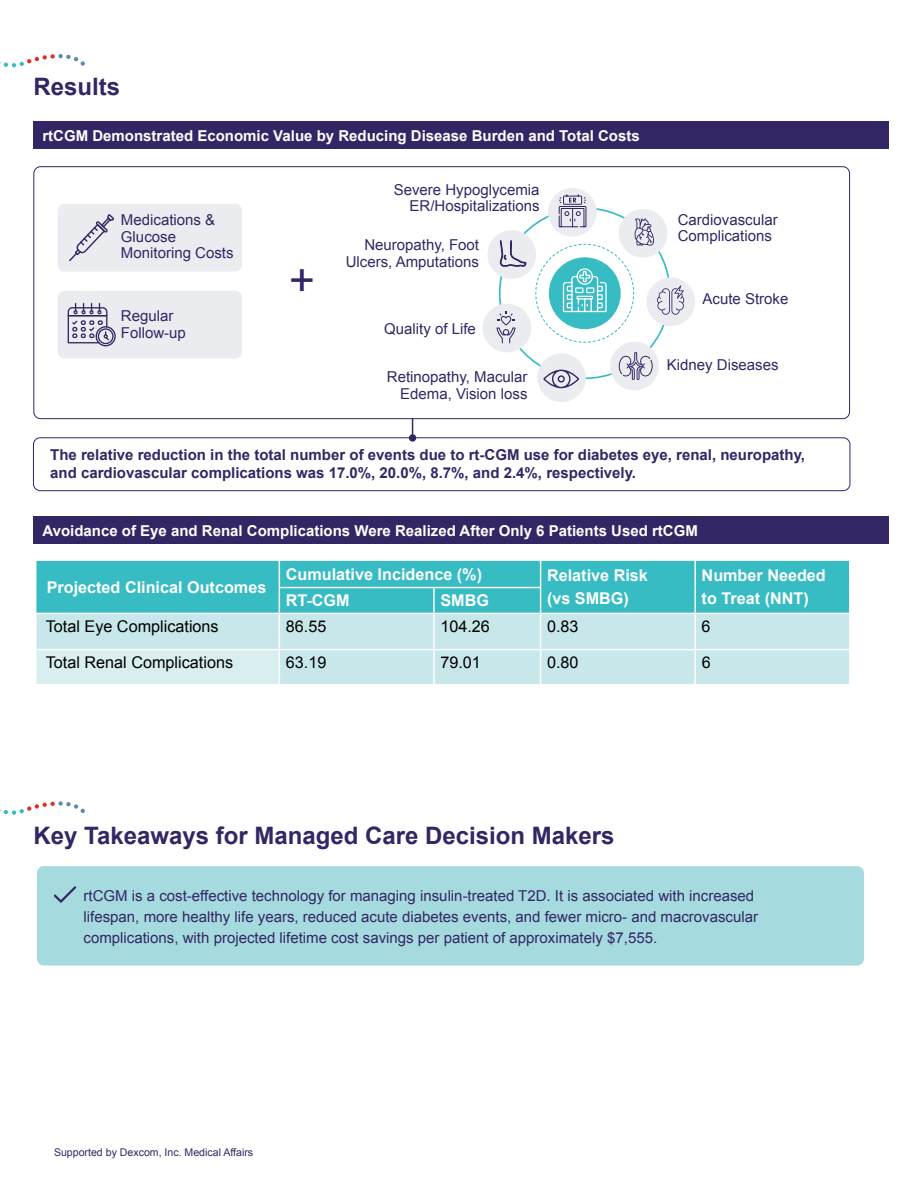
<style>
.page{position:relative;width:918px;height:1188px;background:#fff}
.page>*{position:absolute;margin:0;border:0;box-sizing:border-box;transform-origin:0 0}
.t1{font:45.15px "Arial";color:#342664}
.t2{font:700 24px "Arial";color:#342664}
.t3{font:700 16.2px/22.6px "Arial";color:#fff}
.t4{font:16.2px "Arial";color:#000}
.t5{font:15px/16.5px "Arial";color:#342664}
.t6{font:700 15px/18px "Arial";color:#342664}
.t7{font:700 15px "Arial";color:#fff}
.t8{font:10.65px "Arial";color:#342664}
</style>
<div class="page">
<div style="left:33px;top:122px;width:856px;height:27px;background:#342664"></div>
<div style="left:33px;top:516px;width:856px;height:28px;background:#342664"></div>
<div style="left:36px;top:614px;width:813px;height:70px;background:#c8e7ea"></div>
<div style="left:36px;top:650px;width:243px;height:35px;background:#d9eeef"></div>
<svg style="left:35px;top:560px;width:815px;height:53px;background:#41bfc6"></svg>
<hr style="left:279px;top:614px;width:1px;height:35px;background:#fff">
<hr style="left:279px;top:649px;width:155px;height:1px;background:#fff">
<hr style="left:279px;top:650px;width:1px;height:34px;background:#fff">
<hr style="left:433px;top:614px;width:2px;height:35px;background:#fff">
<hr style="left:434px;top:649px;width:107px;height:1px;background:#fff">
<hr style="left:433px;top:650px;width:2px;height:34px;background:#fff">
<hr style="left:540px;top:614px;width:1px;height:35px;background:#fff">
<hr style="left:541px;top:649px;width:154px;height:1px;background:#fff">
<hr style="left:540px;top:650px;width:1px;height:34px;background:#fff">
<hr style="left:694px;top:614px;width:2px;height:35px;background:#fff">
<hr style="left:695px;top:649px;width:155px;height:1px;background:#fff">
<hr style="left:694px;top:650px;width:2px;height:34px;background:#fff">
<hr style="left:35px;top:649px;width:244px;height:1px;background:#fff">
<hr style="left:35px;top:684px;width:244px;height:1px;background:#fff">
<div style="left:58px;top:204px;width:184px;height:67px;background:#eaecf0;border-radius:7px"></div>
<div style="left:58px;top:291px;width:184px;height:67px;background:#eaecf0;border-radius:7px"></div>
<div style="left:33px;top:437px;width:817px;height:54px;border:1px solid #342664;border-radius:7px"></div>
<svg style="left:69px;top:214px;width:45px;height:47px"></svg>
<svg style="left:68px;top:303px;width:48px;height:43px"></svg>
<svg style="left:483px;top:188px;width:212px;height:214px"></svg>
<div style="left:33px;top:166px;width:817px;height:253px;border:1px solid #342664;border-radius:7px"></div>
<svg style="left:0;top:54px;width:85px;height:13px"></svg>
<svg style="left:412px;top:418px;width:1px;height:16px"></svg>
<div style="left:409px;top:434px;width:7px;height:8px;background:#342664;border-radius:50%"></div>
<svg style="left:0;top:801px;width:85px;height:14px"></svg>
<div style="left:37px;top:866px;width:827px;height:100px;background:#a5dade;border-radius:7px"></div>
<svg style="left:54px;top:886px;width:22px;height:17px"></svg>
<h2 class="t2" style="left:33px;top:71px;width:88px">Results</h2>
<p class="t7" style="left:42px;top:126px;width:599px">rtCGM Demonstrated Economic Value by Reducing Disease Burden and Total Costs</p>
<p class="t5" style="left:121px;top:212px;width:114px">Medications &amp;<br>Glucose<br>Monitoring Costs</p>
<p class="t5" style="left:121px;top:308px;width:67px">Regular<br>Follow-up</p>
<h1 class="t1" style="left:289px;top:251px;width:28px">+</h1>
<p class="t5" style="left:394px;top:181px;width:147px;text-align:right">Severe Hypoglycemia<br>ER/Hospitalizations</p>
<p class="t5" style="left:346px;top:237px;width:135px;text-align:right">Neuropathy, Foot<br>Ulcers, Amputations</p>
<p class="t5" style="left:384px;top:320px;width:93px">Quality of Life</p>
<p class="t5" style="left:387px;top:369px;width:142px;text-align:right">Retinopathy, Macular<br>Edema, Vision loss</p>
<p class="t5" style="left:678px;top:211px;width:102px">Cardiovascular<br>Complications</p>
<p class="t5" style="left:703px;top:291px;width:87px">Acute Stroke</p>
<p class="t5" style="left:667px;top:357px;width:113px">Kidney Diseases</p>
<p class="t6" style="left:50px;top:446px;width:756px">The relative reduction in the total number of events due to rt-CGM use for diabetes eye, renal, neuropathy, and cardiovascular complications was 17.0%, 20.0%, 8.7%, and 2.4%, respectively.</p>
<p class="t7" style="left:42px;top:521px;width:657px">Avoidance of Eye and Renal Complications Were Realized After Only 6 Patients Used rtCGM</p>
<p class="t3" style="left:47px;top:576px;width:221px">Projected Clinical Outcomes</p>
<p class="t3" style="left:286px;top:563px;width:198px">Cumulative Incidence (%)</p>
<p class="t3" style="left:547px;top:565px;width:102px">Relative Risk (vs SMBG)</p>
<p class="t3" style="left:702px;top:565px;width:126px">Number Needed</p>
<p class="t3" style="left:286px;top:590px;width:65px">RT-CGM</p>
<p class="t3" style="left:440px;top:590px;width:50px">SMBG</p>
<p class="t3" style="left:702px;top:588px;width:109px">to Treat (NNT)</p>
<p class="t4" style="left:46px;top:615px;width:174px">Total Eye Complications</p>
<p class="t4" style="left:286px;top:615px;width:42px">86.55</p>
<p class="t4" style="left:440px;top:615px;width:51px">104.26</p>
<p class="t4" style="left:547px;top:615px;width:33px">0.83</p>
<p class="t4" style="left:702px;top:615px;width:11px">6</p>
<p class="t4" style="left:46px;top:652px;width:189px">Total Renal Complications</p>
<p class="t4" style="left:286px;top:652px;width:42px">63.19</p>
<p class="t4" style="left:440px;top:652px;width:42px">79.01</p>
<p class="t4" style="left:547px;top:652px;width:33px">0.80</p>
<p class="t4" style="left:702px;top:652px;width:11px">6</p>
<h2 class="t2" style="left:33px;top:820px;width:583px">Key Takeaways for Managed Care Decision Makers</h2>
<p class="t5" style="left:84px;top:885px;width:676px;line-height:21px">rtCGM is a cost-effective technology for managing insulin-treated T2D. It is associated with increased lifespan, more healthy life years, reduced acute diabetes events, and fewer micro- and macrovascular complications, with projected lifetime cost savings per patient of approximately $7,555.</p>
<p class="t8" style="left:54px;top:1145px;width:201px">Supported by Dexcom, Inc. Medical Affairs</p>
</div>
